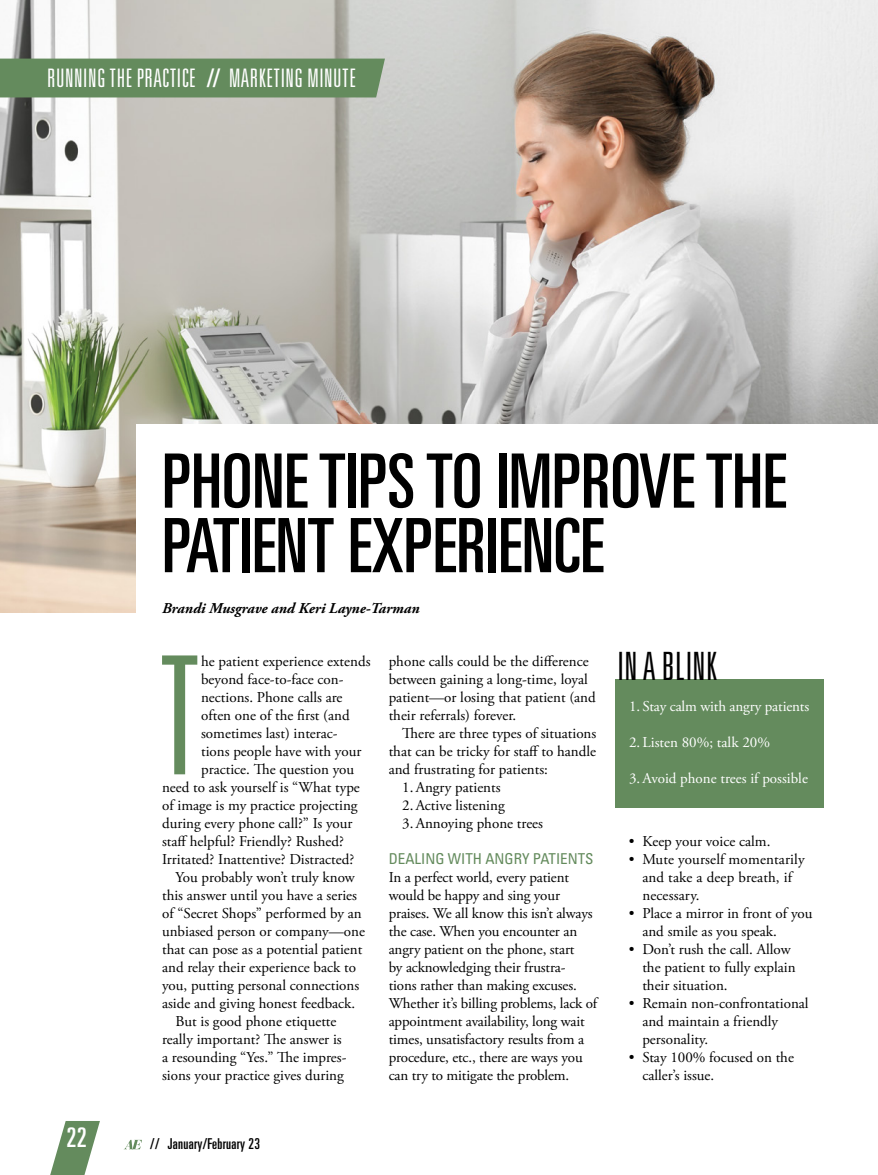
<style>
.page{position:relative;width:878px;height:1175px;background:#fff}
.page>*{position:absolute;margin:0;border:0;box-sizing:border-box;transform-origin:0 0}
.t1{font:300 ultra-condensed 164.55px "Univers LT Std";color:#648b5d}
.t2{font:ultra-condensed 75px/64.5px "Univers LT Std";color:#000}
.t3{font:300 ultra-condensed 39px "Univers LT Std";letter-spacing:.01em;color:#000}
.t4{font:ultra-condensed 27px "Univers LT Std";color:#fff}
.t5{font:300 ultra-condensed 25.5px "Univers LT Std";letter-spacing:.02em;color:#fff}
.t6{font:15px/18px "Adobe Garamond Pro";color:#000}
.t7{font:15px "Adobe Garamond Pro";color:#fff}
.t8{font:italic 700 15px "Adobe Garamond Pro";color:#000}
.t9{font:condensed 15px "Univers LT Std";color:#648b5d}
.t10{font:ultra-condensed 15px "Univers LT Std";letter-spacing:.02em;color:#000}
.s1{font-weight:400}
</style>
<div class="page">
<img style="left:0;top:0;width:878px;height:612px">
<div style="left:137px;top:424px;width:741px;height:196px;background:#fff"></div>
<div style="left:0;top:59px;width:385px;height:38px;background:#648b5d"></div>
<div style="left:615px;top:680px;width:209px;height:128px;background:#648b5d"></div>
<svg style="left:50px;top:1121px;width:50px;height:53px"></svg>
<svg style="left:124px;top:1139px;width:18px;height:10px"></svg>
<h3 class="t5" style="left:47px;top:64px;width:310px">RUNNING THE PRACTICE <span class="s1">//</span> MARKETING MINUTE</h3>
<h2 class="t2" style="left:162px;top:448px;width:626px">PHONE TIPS TO IMPROVE THE<br>PATIENT EXPERIENCE</h2>
<p class="t8" style="left:162px;top:599px;width:259px">Brandi Musgrave and Keri Layne-Tarman</p>
<h1 class="t1" style="left:158px;top:630px;width:44px">T</h1>
<p class="t6" style="left:201px;top:653px;width:171px">he patient experience extends</p>
<p class="t6" style="left:201px;top:671px;width:144px">beyond face-to-face con-</p>
<p class="t6" style="left:201px;top:689px;width:143px">nections. Phone calls are</p>
<p class="t6" style="left:201px;top:707px;width:150px">often one of the first (and</p>
<p class="t6" style="left:201px;top:725px;width:138px">sometimes last) interac-</p>
<p class="t6" style="left:201px;top:743px;width:162px">tions people have with your</p>
<p class="t6" style="left:201px;top:761px;width:154px">practice. The question you</p>
<p class="t6" style="left:162px;top:779px;width:199px">need to ask yourself is “What type</p>
<p class="t6" style="left:162px;top:797px;width:197px">of image is my practice projecting</p>
<p class="t6" style="left:162px;top:815px;width:192px">during every phone call?” Is your</p>
<p class="t6" style="left:162px;top:833px;width:183px">staff helpful? Friendly? Rushed?</p>
<p class="t6" style="left:162px;top:851px;width:194px">Irritated? Inattentive? Distracted?</p>
<p class="t6" style="left:175px;top:869px;width:181px">You probably won’t truly know</p>
<p class="t6" style="left:162px;top:887px;width:196px">this answer until you have a series</p>
<p class="t6" style="left:162px;top:905px;width:201px">of “Secret Shops” performed by an</p>
<p class="t6" style="left:162px;top:923px;width:204px">unbiased person or company—one</p>
<p class="t6" style="left:162px;top:941px;width:202px">that can pose as a potential patient</p>
<p class="t6" style="left:162px;top:959px;width:195px">and relay their experience back to</p>
<p class="t6" style="left:162px;top:977px;width:199px">you, putting personal connections</p>
<p class="t6" style="left:162px;top:995px;width:195px">aside and giving honest feedback.</p>
<p class="t6" style="left:175px;top:1013px;width:162px">But is good phone etiquette</p>
<p class="t6" style="left:162px;top:1031px;width:181px">really important? The answer is</p>
<p class="t6" style="left:162px;top:1049px;width:186px">a resounding “Yes.” The impres-</p>
<p class="t6" style="left:162px;top:1067px;width:183px">sions your practice gives during</p>
<h3 class="t4" style="left:67px;top:1122px;width:22px">22</h3>
<p class="t10" style="left:150px;top:1135px;width:111px">// January/February 23</p>
<p class="t6" style="left:388px;top:653px;width:208px">phone calls could be the difference between gaining a long-time, loyal patient—or losing that patient (and their referrals) forever.</p>
<p class="t6" style="left:402px;top:725px;width:196px">There are three types of situations</p>
<p class="t6" style="left:388px;top:743px;width:209px">that can be tricky for staff to handle</p>
<p class="t6" style="left:388px;top:761px;width:161px">and frustrating for patients:</p>
<p class="t6" style="left:402px;top:779px;width:100px">1.Angry patients</p>
<p class="t6" style="left:402px;top:797px;width:104px">2.Active listening</p>
<p class="t6" style="left:402px;top:815px;width:142px">3.Annoying phone trees</p>
<p class="t9" style="left:388px;top:849px;width:206px">DEALING WITH ANGRY PATIENTS</p>
<p class="t6" style="left:388px;top:869px;width:210px">In a perfect world, every patient would be happy and sing your praises. We all know this isn’t always the case. When you encounter an angry patient on the phone, start<br>by acknowledging their frustra-<br>tions rather than making excuses.<br>Whether it’s billing problems, lack of appointment availability, long wait times, unsatisfactory results from a procedure, etc., there are ways you can try to mitigate the problem.</p>
<h3 class="t3" style="left:617px;top:645px;width:101px">IN A BLINK</h3>
<p class="t7" style="left:629px;top:697px;width:181px">1. Stay calm with angry patients</p>
<p class="t7" style="left:629px;top:733px;width:142px">2. Listen 80%; talk 20%</p>
<p class="t7" style="left:629px;top:769px;width:180px">3.Avoid phone trees if possible</p>
<p class="t6" style="left:628px;top:833px;width:143px">• Keep your voice calm.</p>
<p class="t6" style="left:642px;top:851px;width:164px;text-indent:-14px">• Mute yourself momentarily and take a deep breath, if necessary.</p>
<p class="t6" style="left:642px;top:905px;width:172px;text-indent:-14px">• Place a mirror in front of you and smile as you speak.</p>
<p class="t6" style="left:642px;top:941px;width:155px;text-indent:-14px">• Don’t rush the call. Allow the patient to fully explain their situation.</p>
<p class="t6" style="left:642px;top:995px;width:168px;text-indent:-14px">• Remain non-confrontational and maintain a friendly personality.</p>
<p class="t6" style="left:642px;top:1049px;width:153px;text-indent:-14px">• Stay 100% focused on the caller’s issue.</p>
</div>
